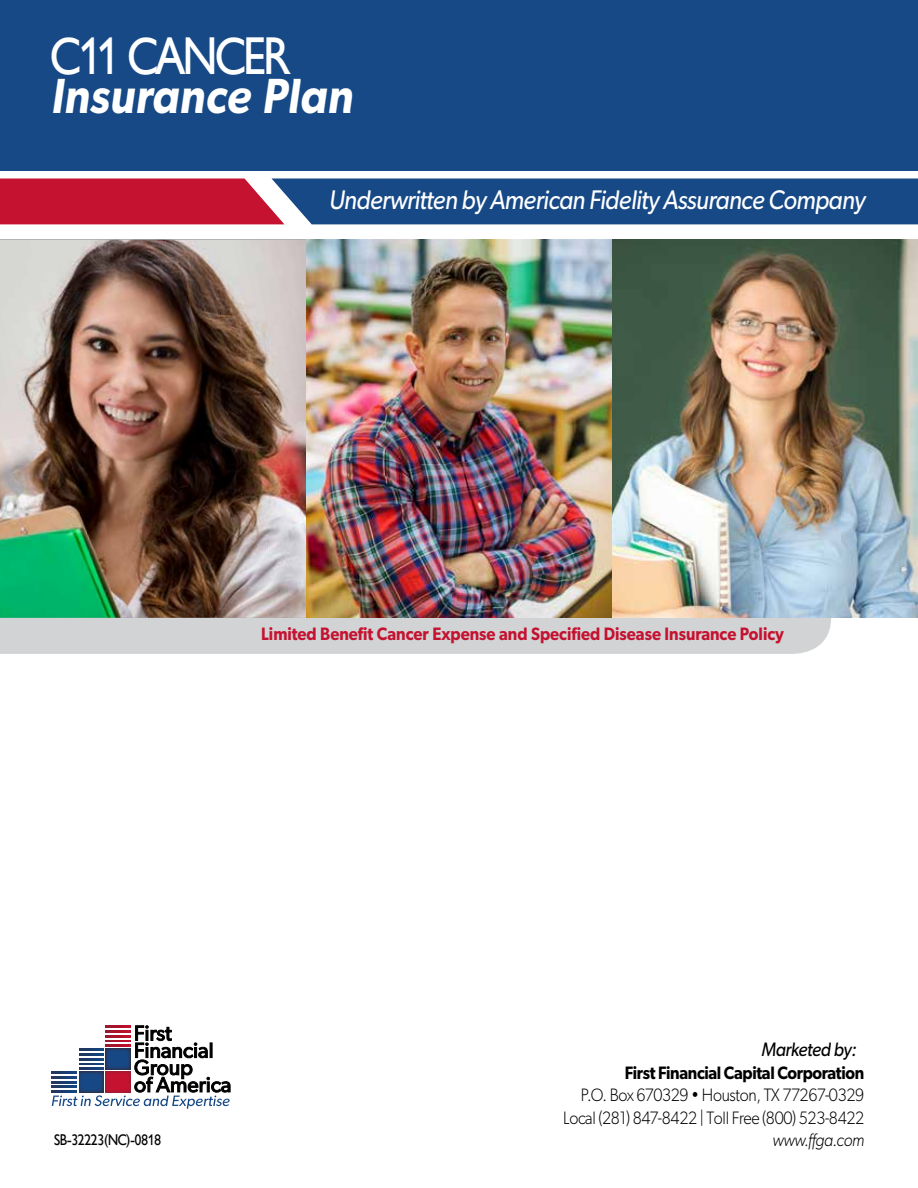
<style>
.page{position:relative;width:918px;height:1188px;background:#fff}
.page>*{position:absolute;margin:0;border:0;box-sizing:border-box;transform-origin:0 0}
.t1{font:51px "Gibson";letter-spacing:-.04em;color:#fff;scale:.9 1}
.t2{font:italic 600 49.5px "Gibson";letter-spacing:.01em;color:#fff;scale:.9 1}
.t3{font:italic 27px "Gibson";letter-spacing:-.02em;color:#fff;scale:.9 1}
.t4{font:italic 19.5px "Gibson";letter-spacing:-.02em;color:#000;scale:.9 1}
.t5{font:300 18px/22.5px "Gibson";letter-spacing:-.02em;color:#000;text-align:right;scale:.9 1}
.t6{font:600 18px "Gibson";color:#c41230;scale:.9 1}
.t7{font:600 18px "Gibson";letter-spacing:-.02em;color:#000;scale:.9 1}
.t8{font:italic 300 18px "Gibson";letter-spacing:-.02em;color:#000;scale:.9 1}
.t9{font:15px "Gibson";letter-spacing:-.02em;color:#000;scale:.9 1}
</style>
<div class="page">
<div style="left:0;top:0;width:918px;height:171px;background:#164986"></div>
<svg style="left:52px;top:1025px;width:178px;height:84px"></svg>
<img style="left:79px;top:1049px;width:25px;height:2px">
<img style="left:79px;top:1054px;width:25px;height:2px">
<img style="left:79px;top:1058px;width:25px;height:2px">
<img style="left:79px;top:1063px;width:25px;height:2px">
<img style="left:79px;top:1068px;width:25px;height:2px">
<div style="left:0;top:618px;width:831px;height:36px;background:#d1d3d4"></div>
<svg style="left:0;top:178px;width:918px;height:46px;background:#504072"></svg>
<img style="left:0;top:240px;width:307px;height:378px">
<img style="left:307px;top:240px;width:305px;height:378px">
<img style="left:612px;top:240px;width:306px;height:378px">
<h1 class="t1" style="left:52px;top:27px;width:267px">C11 CANCER</h1>
<h2 class="t2" style="left:52px;top:66px;width:337px">Insurance Plan</h2>
<h3 class="t3" style="left:329px;top:184px;width:598px">Underwritten by American Fidelity Assurance Company</h3>
<p class="t6" style="left:261px;top:623px;width:582px">Limited Benefit Cancer Expense and Specified Disease Insurance Policy</p>
<p class="t9" style="left:54px;top:1131px;width:121px">SB-32223(NC)-0818</p>
<p class="t4" style="left:762px;top:1038px;width:107px">Marketed by:</p>
<p class="t7" style="left:625px;top:1062px;width:268px">First Financial Capital Corporation</p>
<p class="t5" style="left:563px;top:1084px;width:336px">P.O. Box 670329 • Houston, TX 77267-0329<br>Local (281) 847-8422 | Toll Free (800) 523-8422</p>
<p class="t8" style="left:773px;top:1129px;width:103px">www.ffga.com</p>
</div>
